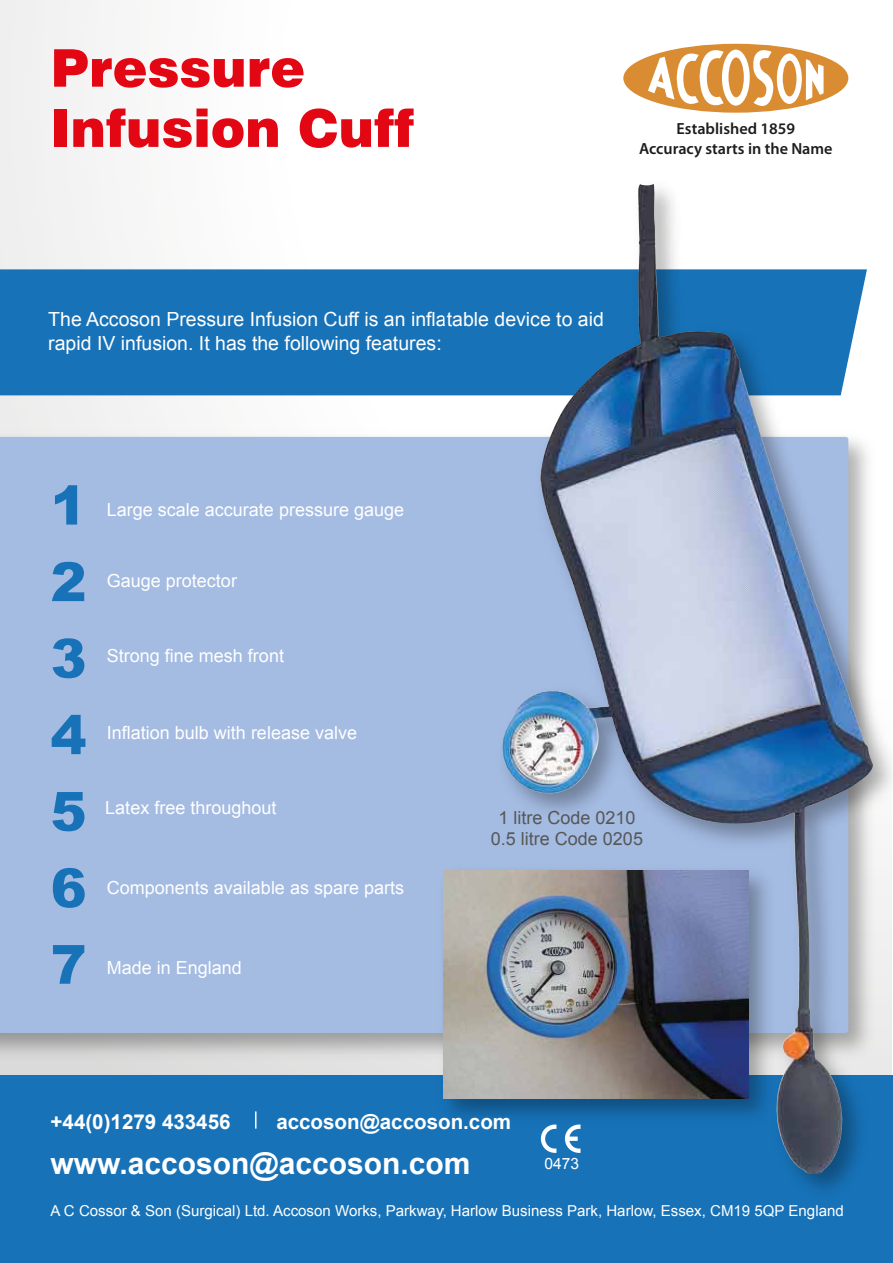
<style>
.page{position:relative;width:893px;height:1263px;background:#fff}
.page>*{position:absolute;margin:0;border:0;box-sizing:border-box;transform-origin:0 0}
.t1{font:900 54px/76.5px "Arial";color:#1772b8;text-align:justify}
.t2{font:900 52.05px/60.2px "Swiss 721 BT";color:#e30613}
.t3{font:700 30px "Arial";color:#fff}
.t4{font:700 20.55px "Arial";color:#fff}
.t5{font:19.5px/24px "Arial";color:#fff}
.t6{font:18px "Arial";color:#fff}
.t7{font:18px/21px "Arial";color:#575756;text-align:center}
.t8{font:600 16.2px/19.4px "Myriad Pro";color:#1d1d1b;text-align:center}
.t9{font:15.6px "Arial";color:#fff}
.t10{font:15px "Arial";color:#fff}
</style>
<div class="page">
<div style="left:0;top:0;width:891px;height:1263px;background:linear-gradient(to right,#f5f5f5,#fff)"></div>
<img style="left:0;top:425px;width:444px;height:641px">
<div style="left:0;top:437px;width:444px;height:596px;background:#a4bbe2"></div>
<div style="left:623px;top:44px;width:225px;height:69px;background:#d98c31;border-radius:50%"></div>
<svg style="left:648px;top:42px;width:175px;height:74px"></svg>
<div style="left:0;top:1076px;width:893px;height:187px;background:#1772b8"></div>
<img style="left:432px;top:858px;width:12px;height:241px">
<div style="left:0;top:269px;width:444px;height:126px;background:#1772b8"></div>
<img style="left:444px;top:123px;width:449px;height:1068px">
<img style="left:500px;top:184px;width:375px;height:990px">
<svg style="left:255px;top:1111px;width:2px;height:17px"></svg>
<h2 class="t2" style="left:51px;top:38px;width:365px">Pressure<br>Infusion Cuff</h2>
<p class="t8" style="left:639px;top:119px;width:195px">Established 1859<br>Accuracy starts in the Name</p>
<p class="t5" style="left:48px;top:307px;width:557px">The Accoson Pressure Infusion Cuff is an inflatable device to aid rapid IV infusion. It has the following features:</p>
<h1 class="t1" style="left:51px;top:468px;width:38px">1<br>2<br>3<br>4<br>5<br>6<br>7</h1>
<p class="t6" style="left:107px;top:497px;width:299px">Large scale accurate pressure gauge</p>
<p class="t6" style="left:107px;top:568px;width:132px">Gauge protector</p>
<p class="t6" style="left:107px;top:644px;width:179px">Strong fine mesh front</p>
<p class="t6" style="left:107px;top:721px;width:252px">Inflation bulb with release valve</p>
<p class="t6" style="left:105px;top:795px;width:173px">Latex free throughout</p>
<p class="t6" style="left:107px;top:876px;width:299px">Components available as spare parts</p>
<p class="t6" style="left:107px;top:956px;width:137px">Made in England</p>
<p class="t7" style="left:491px;top:807px;width:154px">1 litre Code 0210<br>0.5 litre Code 0205</p>
<p class="t4" style="left:51px;top:1108px;width:182px">+44(0)1279 433456</p>
<p class="t4" style="left:276px;top:1108px;width:236px">accoson@accoson.com</p>
<h3 class="t3" style="left:51px;top:1143px;width:421px">www.accoson@accoson.com</h3>
<p class="t9" style="left:544px;top:1154px;width:36px">0473</p>
<p class="t10" style="left:51px;top:1201px;width:795px">A C Cossor &amp; Son (Surgical) Ltd. Accoson Works, Parkway, Harlow Business Park, Harlow, Essex, CM19 5QP England</p>
</div>
